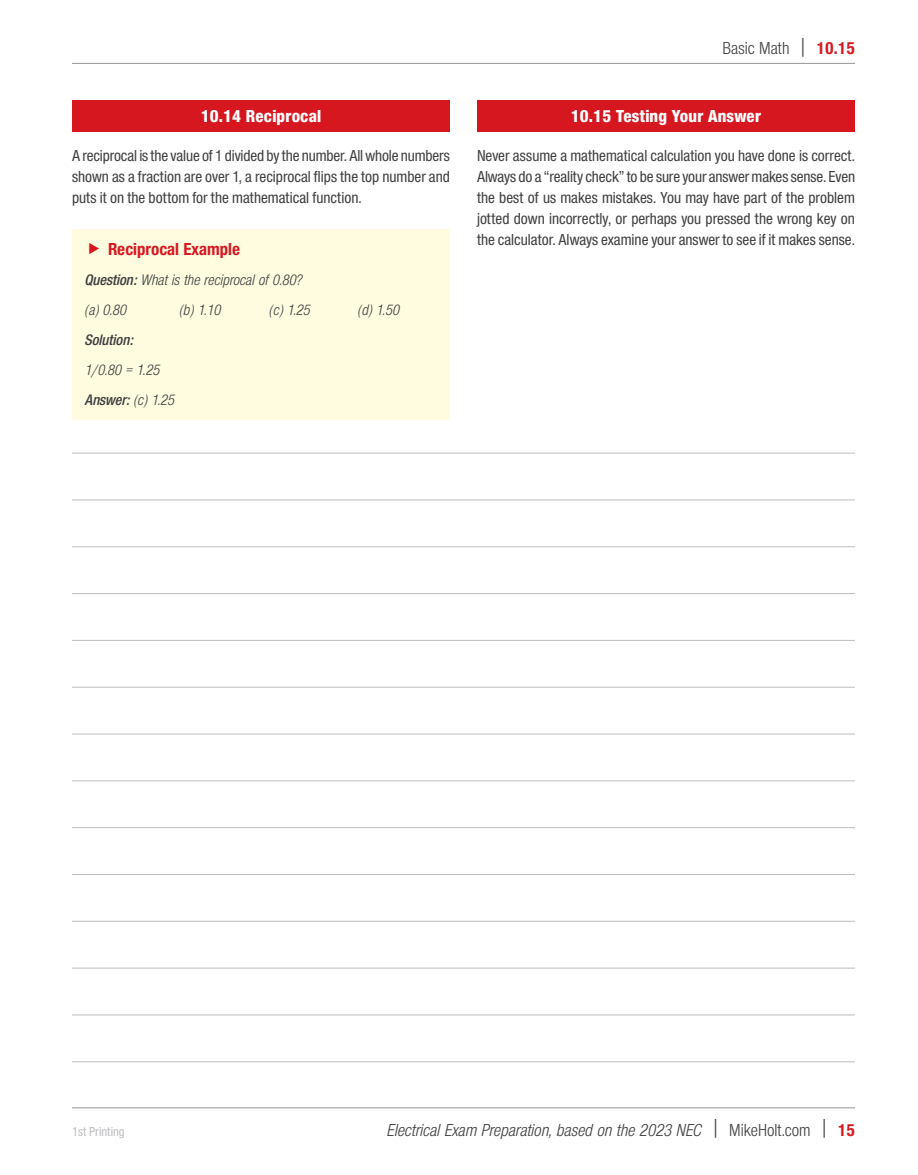
<style>
.page{position:relative;width:918px;height:1175px;background:#fff}
.page>*{position:absolute;margin:0;border:0;box-sizing:border-box;transform-origin:0 0}
.t1{font:italic 18px "Nimbus San Nov Con";color:#3e3e3f}
.t2{font:18px "Nimbus San Nov Con Hea";letter-spacing:.01em;color:#fff}
.t3{font:700 18px "Nimbus San Nov Con";color:#d7171f}
.t4{font:18px "Nimbus San Nov Con";color:#3e3e3f}
.t5{font:500 16.5px/21px "Nimbus San Nov Con";color:#3e3e3f;text-align:justify}
.t6{font:italic 15.75px/30px "Nimbus San Nov Con";color:#3e3e3f}
.t7{font:15.75px "Nimbus San Nov Con Sem Bol Ita";letter-spacing:-.005em;color:#3e3e3f}
.t8{font:500 13.5px "Nimbus San Nov Con";color:#bcbdc0}
.s1{font-family:"Nimbus San Nov Con Sem Bol Ita";font-style:normal}
.s2{font-family:"Nimbus San Nov Con";font-style:italic}
.s3{font-size:22.5px}
.s4{font-weight:700;color:#d7171f}
.s5{font-style:normal;font-size:22.5px}
.s6{font-style:normal}
.s7{font-weight:700;font-style:normal;color:#d7171f}
</style>
<div class="page">
<hr style="left:72px;top:1107px;width:783px;height:1px;background:#939598">
<hr style="left:72px;top:63px;width:783px;height:1px;background:#939598">
<div style="left:477px;top:100px;width:378px;height:32px;background:#d7171f"></div>
<div style="left:72px;top:100px;width:378px;height:32px;background:#d7171f"></div>
<div style="left:72px;top:229px;width:378px;height:41px;background:#fffce0"></div>
<div style="left:72px;top:261px;width:378px;height:38px;background:#fffce0"></div>
<div style="left:72px;top:291px;width:378px;height:38px;background:#fffce0"></div>
<div style="left:72px;top:321px;width:378px;height:38px;background:#fffce0"></div>
<div style="left:72px;top:351px;width:378px;height:34px;background:#fffce0"></div>
<div style="left:72px;top:381px;width:378px;height:38px;background:#fffce0"></div>
<hr style="left:72px;top:453px;width:783px;height:1px;background:#bcbdc0">
<hr style="left:72px;top:499px;width:783px;height:1px;background:#bcbdc0">
<hr style="left:72px;top:546px;width:783px;height:1px;background:#bcbdc0">
<hr style="left:72px;top:593px;width:783px;height:1px;background:#bcbdc0">
<hr style="left:72px;top:640px;width:783px;height:1px;background:#bcbdc0">
<hr style="left:72px;top:687px;width:783px;height:1px;background:#bcbdc0">
<hr style="left:72px;top:733px;width:783px;height:1px;background:#bcbdc0">
<hr style="left:72px;top:780px;width:783px;height:1px;background:#bcbdc0">
<hr style="left:72px;top:827px;width:783px;height:1px;background:#bcbdc0">
<hr style="left:72px;top:874px;width:783px;height:1px;background:#bcbdc0">
<hr style="left:72px;top:921px;width:783px;height:1px;background:#bcbdc0">
<hr style="left:72px;top:967px;width:783px;height:1px;background:#bcbdc0">
<hr style="left:72px;top:1014px;width:783px;height:1px;background:#bcbdc0">
<hr style="left:72px;top:1061px;width:783px;height:1px;background:#bcbdc0">
<p class="t2" style="left:201px;top:105px;width:122px">10.14 Reciprocal</p>
<p class="t5" style="left:72px;top:145px;width:380px">A reciprocal is the value of 1 divided by the number. All whole numbers shown as a fraction are over 1, a reciprocal flips the top number and puts it on the bottom for the mathematical function.</p>
<p class="t3" style="left:108px;top:238px;width:134px">Reciprocal Example</p>
<p class="t6" style="left:86px;top:265px;width:219px"><span class="s1">Question:</span> What is the reciprocal of 0.80? (a) 0.80</p>
<p class="t6" style="left:180px;top:295px;width:43px">(b) 1.10</p>
<p class="t6" style="left:270px;top:295px;width:42px">(c) 1.25</p>
<p class="t6" style="left:358px;top:295px;width:43px">(d) 1.50</p>
<p class="t7" style="left:86px;top:331px;width:50px">Solution:</p>
<p class="t6" style="left:86px;top:355px;width:76px">1/0.80 = 1.25</p>
<p class="t7" style="left:86px;top:391px;width:91px">Answer: <span class="s2">(c) 1.25</span></p>
<p class="t4" style="left:723px;top:38px;width:134px">Basic Math <span class="s3">|</span> <span class="s4">10.15</span></p>
<p class="t2" style="left:571px;top:105px;width:192px">10.15 Testing Your Answer</p>
<p class="t5" style="left:477px;top:145px;width:380px">Never assume a mathematical calculation you have done is correct.<br>Always do a “reality check” to be sure your answer makes sense. Even the best of us makes mistakes. You may have part of the problem jotted down incorrectly, or perhaps you pressed the wrong key on the calculator. Always examine your answer to see if it makes sense.</p>
<p class="t8" style="left:72px;top:1123px;width:54px">1st Printing</p>
<p class="t1" style="left:388px;top:1120px;width:469px">Electrical Exam Preparation, based on the 2023 NEC <span class="s5">|</span> <span class="s6">MikeHolt.com</span> <span class="s5">|</span> <span class="s7">15</span></p>
</div>
